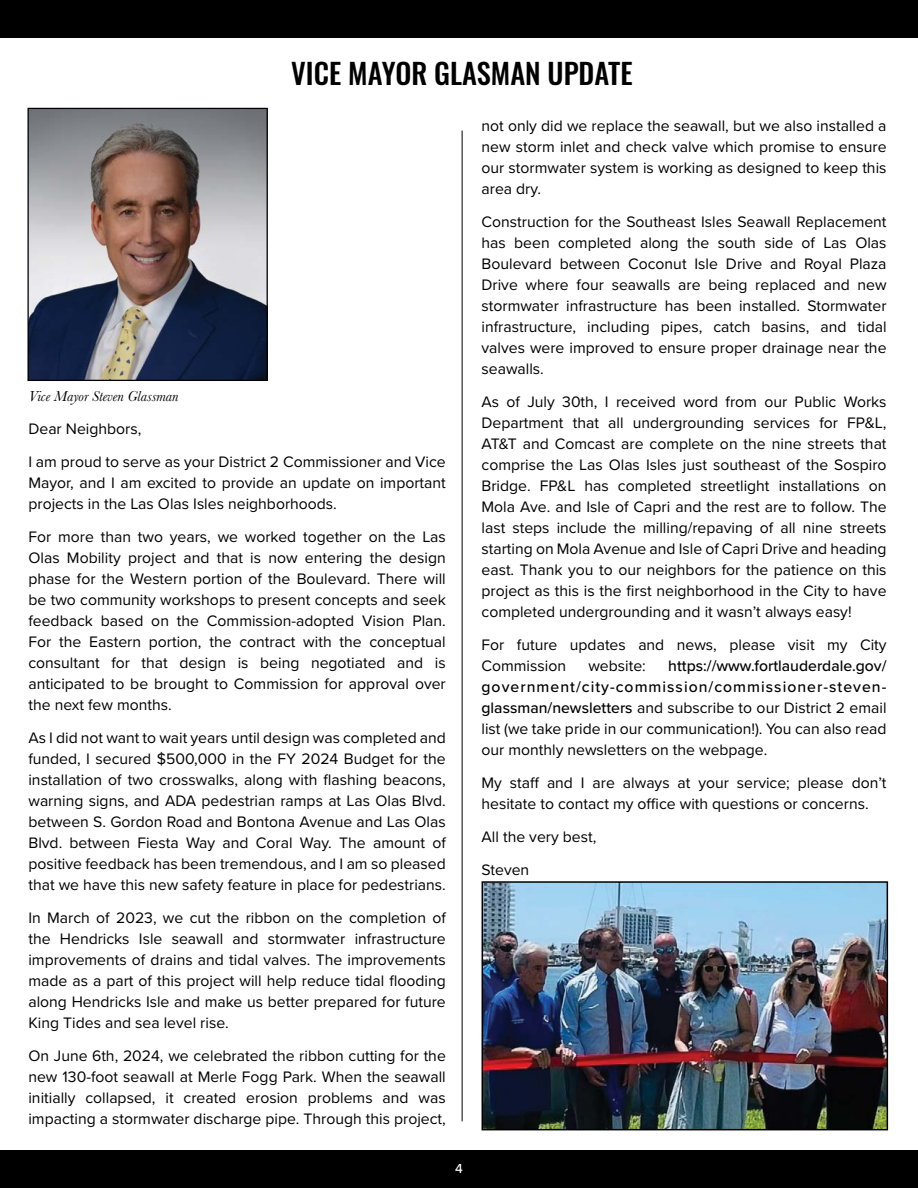
<style>
.page{position:relative;width:918px;height:1188px;background:#fff}
.page>*{position:absolute;margin:0;border:0;box-sizing:border-box;transform-origin:0 0}
.t1{font:500 28.5px "Oswald";color:#000}
.t2{font:15.75px/21px "Proxima Nova";color:#000;text-align:justify}
.t3{font:italic 15px "Baskerville";color:#000}
.t4{font:500 13.5px "Proxima Nova";color:#fff}
.s1{font-weight:500}
</style>
<div class="page">
<div style="left:0;top:1150px;width:918px;height:38px;background:#000"></div>
<div style="left:0;top:0;width:918px;height:38px;background:#000"></div>
<hr style="left:462px;top:131px;width:1px;height:990px;background:#000">
<img style="left:29px;top:110px;width:237px;height:269px">
<div style="left:27px;top:108px;width:241px;height:273px;border:1px solid #000"></div>
<img style="left:485px;top:884px;width:400px;height:243px">
<div style="left:482px;top:881px;width:406px;height:249px;border:2px solid #000"></div>
<h1 class="t1" style="left:291px;top:48px;width:343px">VICE MAYOR GLASMAN UPDATE</h1>
<p class="t3" style="left:28px;top:386px;width:152px">Vice Mayor Steven Glassman</p>
<p class="t2" style="left:28px;top:412px;width:419px;line-height:33px">Dear Neighbors,<br>I am proud to serve as your District 2 Commissioner and Vice</p>
<p class="t2" style="left:28px;top:472px;width:419px">Mayor, and I am excited to provide an update on important projects in the Las Olas Isles neighborhoods.</p>
<p class="t2" style="left:28px;top:526px;width:419px">For more than two years, we worked together on the Las Olas Mobility project and that is now entering the design phase for the Western portion of the Boulevard. There will be two community workshops to present concepts and seek feedback based on the Commission-adopted Vision Plan.<br>For the Eastern portion, the contract with the conceptual consultant for that design is being negotiated and is anticipated to be brought to Commission for approval over the next few months.</p>
<p class="t2" style="left:28px;top:727px;width:419px">As I did not want to wait years until design was completed and funded, I secured $500,000 in the FY 2024 Budget for the installation of two crosswalks, along with flashing beacons, warning signs, and ADA pedestrian ramps at Las Olas Blvd. between S. Gordon Road and Bontona Avenue and Las Olas Blvd. between Fiesta Way and Coral Way. The amount of positive feedback has been tremendous, and I am so pleased that we have this new safety feature in place for pedestrians.</p>
<p class="t2" style="left:28px;top:907px;width:419px">In March of 2023, we cut the ribbon on the completion of the Hendricks Isle seawall and stormwater infrastructure improvements of drains and tidal valves. The improvements made as a part of this project will help reduce tidal flooding along Hendricks Isle and make us better prepared for future King Tides and sea level rise.</p>
<p class="t2" style="left:28px;top:1045px;width:419px">On June 6th, 2024, we celebrated the ribbon cutting for the new 130-foot seawall at Merle Fogg Park. When the seawall initially collapsed, it created erosion problems and was impacting a stormwater discharge pipe. Through this project,</p>
<p class="t4" style="left:455px;top:1158px;width:9px">4</p>
<p class="t2" style="left:482px;top:115px;width:407px">not only did we replace the seawall, but we also installed a new storm inlet and check valve which promise to ensure our stormwater system is working as designed to keep this area dry.</p>
<p class="t2" style="left:482px;top:211px;width:407px">Construction for the Southeast Isles Seawall Replacement has been completed along the south side of Las Olas Boulevard between Coconut Isle Drive and Royal Plaza Drive where four seawalls are being replaced and new stormwater infrastructure has been installed. Stormwater infrastructure, including pipes, catch basins, and tidal valves were improved to ensure proper drainage near the seawalls.</p>
<p class="t2" style="left:482px;top:391px;width:407px">As of July 30th, I received word from our Public Works Department that all undergrounding services for FP&amp;L, AT&amp;T and Comcast are complete on the nine streets that comprise the Las Olas Isles just southeast of the Sospiro Bridge. FP&amp;L has completed streetlight installations on Mola Ave. and Isle of Capri and the rest are to follow. The last steps include the milling/repaving of all nine streets starting on Mola Avenue and Isle of Capri Drive and heading east. Thank you to our neighbors for the patience on this project as this is the first neighborhood in the City to have completed undergrounding and it wasn’t always easy!</p>
<p class="t2" style="left:482px;top:634px;width:407px">For future updates and news, please visit my City<br>Commission</p>
<p class="t2" style="left:482px;top:655px;width:407px;text-indent:187px"><span class="s1">https://www.fortlauderdale.gov/ government/city-commission/commissioner-steven&shy;glassman/newsletters</span> and subscribe to our District 2 email list (we take pride in our communication!). You can also read our monthly newsletters on the webpage.</p>
<p class="t2" style="left:482px;top:772px;width:407px">My staff and I are always at your service; please don’t hesitate to contact my office with questions or concerns.</p>
<p class="t2" style="left:482px;top:819px;width:116px;line-height:33px">All the very best,<br>Steven</p>
<p class="t2" style="left:588px;top:655px;width:59px">website:</p>
</div>
